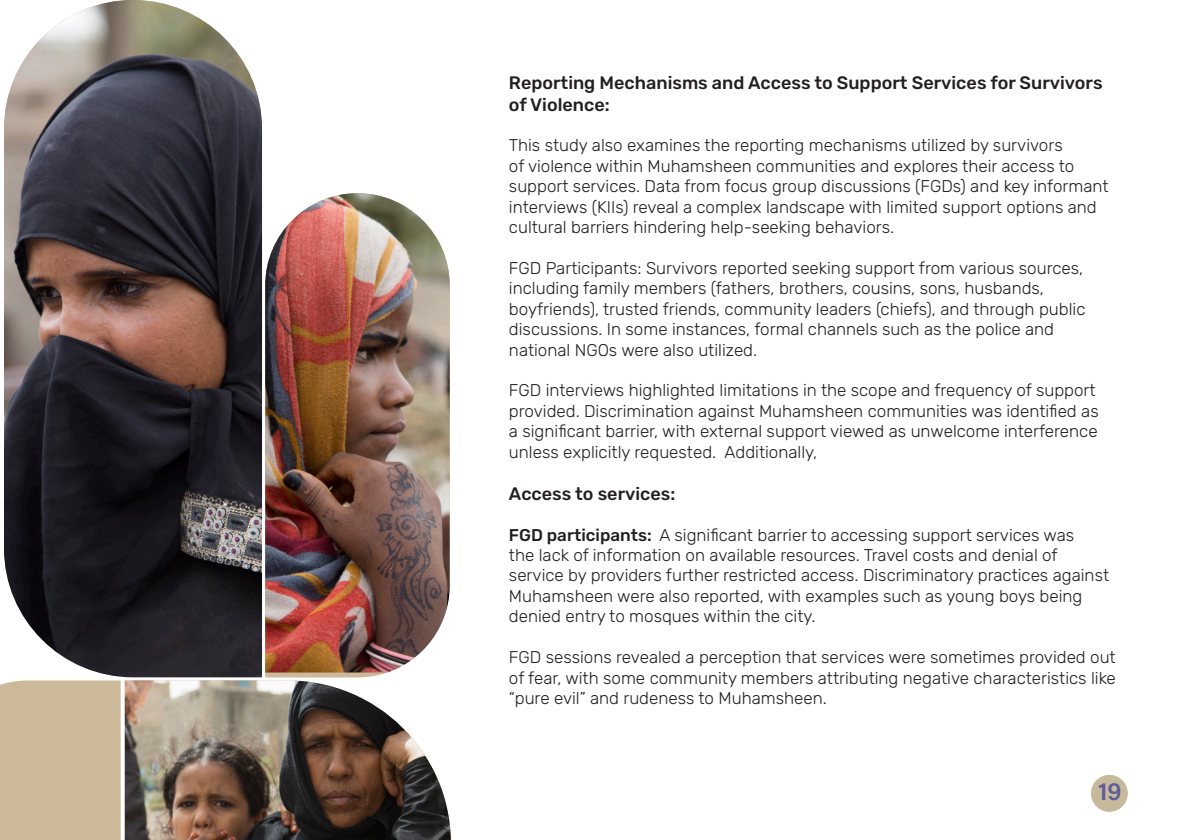
<style>
.page{position:relative;width:1191px;height:840px;background:#fff}
.page>*{position:absolute;margin:0;border:0;box-sizing:border-box;transform-origin:0 0}
.t1{font:24px "Acumin Variable Concept";color:#5e5c96}
.t2{font:500 18px/21.6px "Rubik";color:#231f20}
.t3{font:300 17px/20.4px "Rubik";color:#231f20}
.s1{font-weight:500}
</style>
<div class="page">
<img style="left:265px;top:193px;width:185px;height:479px">
<img style="left:4px;top:0;width:258px;height:677px">
<img style="left:125px;top:680px;width:326px;height:159px">
<div style="left:0;top:680px;width:121px;height:159px;background:#cbb999"></div>
<div style="left:1091px;top:774px;width:36px;height:37px;background:#c7ba9c;border-radius:50%"></div>
<p class="t2" style="left:509px;top:73px;width:595px">Reporting Mechanisms and Access to Support Services for Survivors of Violence:</p>
<p class="t3" style="left:509px;top:136px;width:601px">This study also examines the reporting mechanisms utilized by survivors<br>of violence within Muhamsheen communities and explores their access to support services. Data from focus group discussions (FGDs) and key informant interviews (KIIs) reveal a complex landscape with limited support options and cultural barriers hindering help-seeking behaviors.</p>
<p class="t3" style="left:509px;top:258px;width:578px">FGD Participants: Survivors reported seeking support from various sources, including family members (fathers, brothers, cousins, sons, husbands, boyfriends), trusted friends, community leaders (chiefs), and through public discussions. In some instances, formal channels such as the police and national NGOs were also utilized.</p>
<p class="t3" style="left:509px;top:381px;width:591px">FGD interviews highlighted limitations in the scope and frequency of support provided. Discrimination against Muhamsheen communities was identified as a significant barrier, with external support viewed as unwelcome interference unless explicitly requested. Additionally,</p>
<p class="t2" style="left:509px;top:483px;width:168px">Access to services:</p>
<p class="t3" style="left:509px;top:525px;width:601px"><span class="s1">FGD participants:</span> A significant barrier to accessing support services was<br>the lack of information on available resources. Travel costs and denial of service by providers further restricted access. Discriminatory practices against Muhamsheen were also reported, with examples such as young boys being denied entry to mosques within the city.</p>
<p class="t3" style="left:509px;top:647px;width:608px;text-align:justify">FGD sessions revealed a perception that services were sometimes provided out of fear, with some community members attributing negative characteristics like “pure evil” and rudeness to Muhamsheen.</p>
<h1 class="t1" style="left:1098px;top:774px;width:25px">19</h1>
</div>
